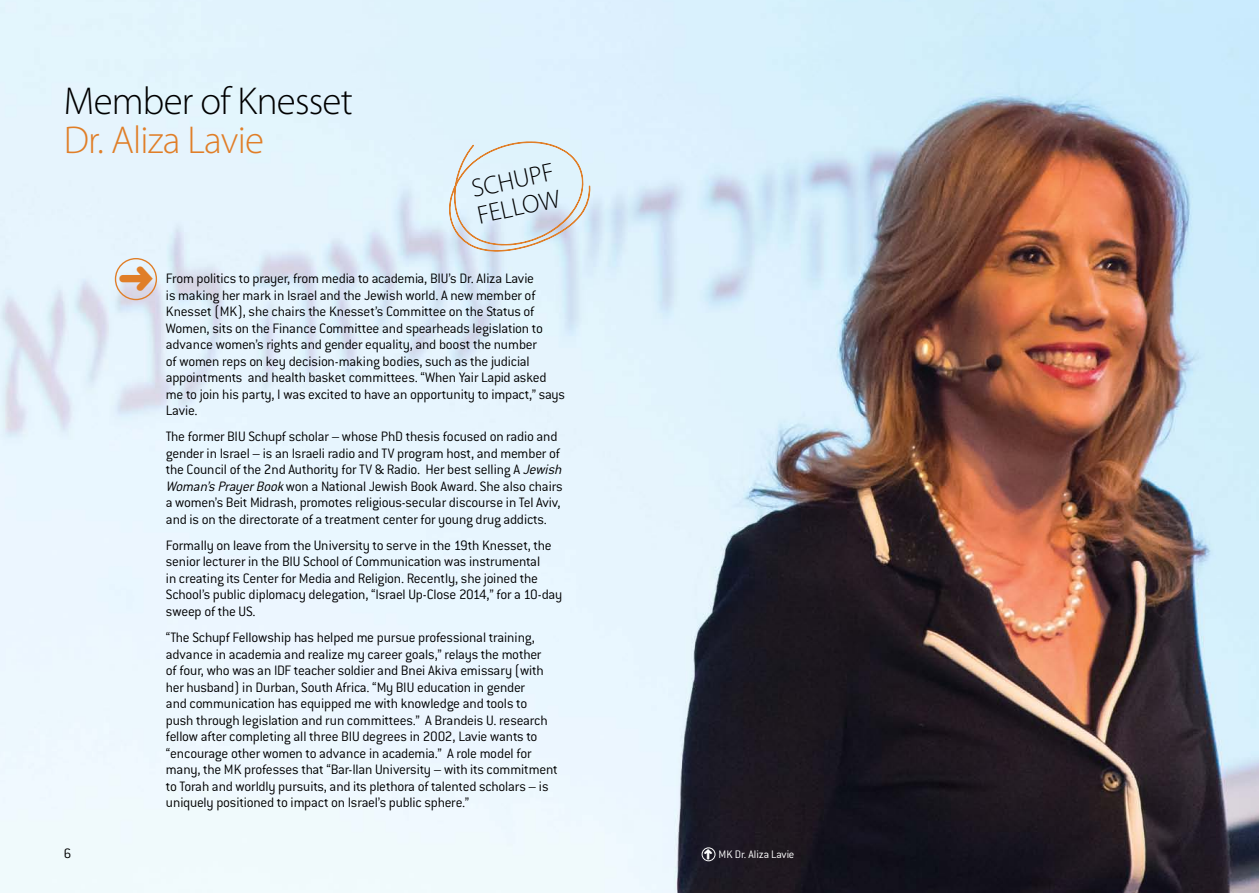
<style>
.page{position:relative;width:1259px;height:893px;background:#fff}
.page>*{position:absolute;margin:0;border:0;box-sizing:border-box;transform-origin:0 0}
.t1{font:300 39px "Myriad Pro";letter-spacing:-.02em;color:#000}
.t2{font:300 39px "Myriad Pro";letter-spacing:-.02em;color:#e07e27}
.t3{font:300 25.65px/27.2px "Myriad Pro";color:#000}
.t4{font:300 15px/16.5px "Conduit ITC";letter-spacing:-.015em;color:#000}
.t5{font:300 12px "Conduit ITC";letter-spacing:-.005em;color:#fff}
.s1{font-style:italic}
</style>
<div class="page">
<img style="left:0;top:0;width:1259px;height:893px">
<div style="left:115px;top:258px;width:42px;height:42px;border:1px solid #e07e27;border-radius:50%"></div>
<div style="left:702px;top:848px;width:13px;height:13px;border:1px solid #fff;border-radius:50%"></div>
<svg style="left:443px;top:138px;width:147px;height:114px;background:#dde8ed"></svg>
<svg style="left:120px;top:266px;width:33px;height:25px"></svg>
<svg style="left:704px;top:849px;width:8px;height:10px"></svg>
<h1 class="t1" style="left:64px;top:78px;width:290px">Member of Knesset</h1>
<h1 class="t2" style="left:64px;top:117px;width:202px">Dr. Aliza Lavie</h1>
<h2 class="t3" style="left:469px;top:175px;width:86px;rotate:-12deg">SCHUPF<br>FELLOW</h2>
<p class="t4" style="left:166px;top:270px;width:401px">From politics to prayer, from media to academia, BIU’s Dr. Aliza Lavie<br>is making her mark in Israel and the Jewish world. A new member of Knesset (MK), she chairs the Knesset’s Committee on the Status of Women, sits on the Finance Committee and spearheads legislation to advance women’s rights and gender equality, and boost the number<br>of women reps on key decision-making bodies, such as the judicial appointments and health basket committees. “When Yair Lapid asked me to join his party, I was excited to have an opportunity to impact,” says Lavie.</p>
<p class="t4" style="left:166px;top:428px;width:400px">The former BIU Schupf scholar – whose PhD thesis focused on radio and gender in Israel – is an Israeli radio and TV program host, and member of the Council of the 2nd Authority for TV &amp; Radio. Her best selling A <span class="s1">Jewish Woman’sPrayerBook</span> won a National Jewish Book Award. She also chairs a women’s Beit Midrash, promotes religious-secular discourse in Tel Aviv, and is on the directorate of a treatment center for young drug addicts.</p>
<p class="t4" style="left:166px;top:537px;width:398px">Formally on leave from the University to serve in the 19th Knesset, the senior lecturer in the BIU School of Communication was instrumental<br>in creating its Center for Media and Religion. Recently, she joined the School’s public diplomacy delegation, “Israel Up-Close 2014,” for a 10-day sweep of the US.</p>
<p class="t4" style="left:166px;top:629px;width:393px">“The Schupf Fellowship has helped me pursue professional training, advance in academia and realize my career goals,” relays the mother<br>of four, who was an IDF teacher soldier and Bnei Akiva emissary (with her husband) in Durban, South Africa. “My BIU education in gender<br>and communication has equipped me with knowledge and tools to push through legislation and run committees.” A Brandeis U. research fellow after completing all three BIU degrees in 2002, Lavie wants to “encourage other women to advance in academia.” A role model for many, the MK professes that “Bar-Ilan University – with its commitment to Torah and worldly pursuits, and its plethora of talented scholars – is uniquely positioned to impact on Israel’s public sphere.”</p>
<p class="t4" style="left:64px;top:845px;width:9px">6</p>
<p class="t5" style="left:718px;top:848px;width:77px">MK Dr. Aliza Lavie</p>
</div>
